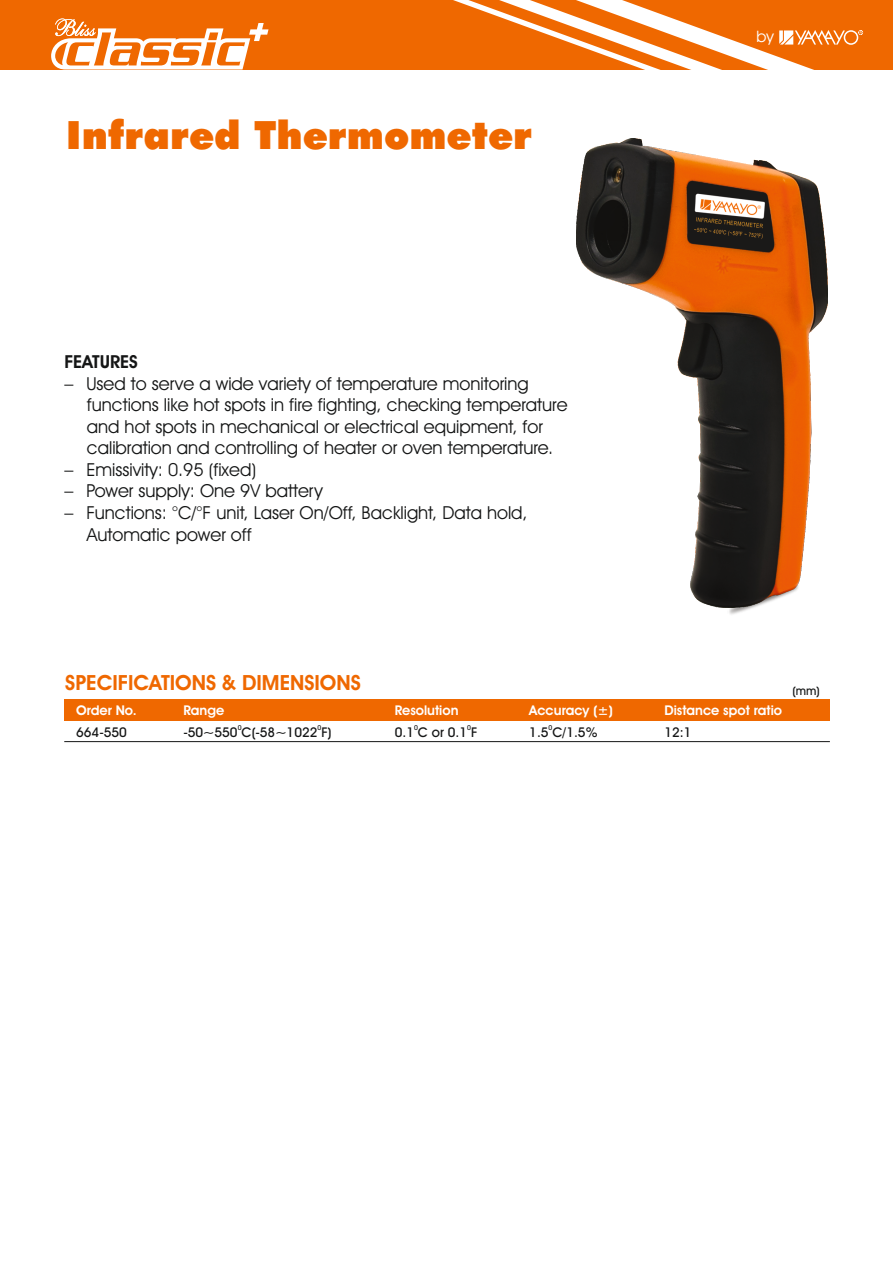
<style>
.page{position:relative;width:893px;height:1263px;background:#fff}
.page>*{position:absolute;margin:0;border:0;box-sizing:border-box;transform-origin:0 0}
.t1{font:900 39px "Futura BT";color:#ef6800}
.t2{font:600 21px "Avant Garde IT Cby BT";color:#ef6800}
.t3{font:18px/21.6px "Avant Garde IT Cby BT";color:#151616}
.t4{font:600 18px "Avant Garde IT Cby BT";color:#151616}
.t5{font:15.75px "Avant Garde IT Cby BT";color:#fff}
.t6{font:600 13.5px "Avant Garde IT Cby BT";color:#fff}
.t7{font:500 13.5px "Avant Garde IT Cby BT";color:#151616}
.t8{font:500 12px "Avant Garde IT Cby BT";color:#151616}
.t9{font:500 6.75px "Avant Garde IT Cby BT";color:#151616}
</style>
<div class="page">
<div style="left:0;top:0;width:893px;height:69px;background:#ef6800"></div>
<svg style="left:453px;top:0;width:411px;height:69px"></svg>
<svg style="left:51px;top:18px;width:217px;height:52px"></svg>
<div style="left:64px;top:699px;width:766px;height:21px;background:#ef6800"></div>
<hr style="left:64px;top:741px;width:766px;height:1px;background:#151616">
<img style="left:727px;top:607px;width:28px;height:8px">
<img style="left:576px;top:138px;width:252px;height:469px">
<h1 class="t1" style="left:66px;top:119px;width:468px">Infrared Thermometer</h1>
<p class="t5" style="left:756px;top:30px;width:19px">by</p>
<p class="t4" style="left:64px;top:354px;width:75px">FEATURES</p>
<p class="t3" style="left:87px;top:374px;width:482px;text-indent:-22px">– Used to serve a wide variety of temperature monitoring functions like hot spots in fire fighting, checking temperature and hot spots in mechanical or electrical equipment, for calibration and controlling of heater or oven temperature.</p>
<p class="t3" style="left:64px;top:460px;width:193px">– Emissivity: 0.95 (fixed)</p>
<p class="t3" style="left:64px;top:482px;width:260px">– Power supply: One 9V battery</p>
<p class="t3" style="left:87px;top:503px;width:442px;text-indent:-22px">– Functions: °C/°F unit, Laser On/Off, Backlight, Data hold,<br>Automatic power off</p>
<p class="t2" style="left:65px;top:673px;width:297px">SPECIFICATIONS &amp; DIMENSIONS</p>
<p class="t6" style="left:76px;top:705px;width:62px">Order No.</p>
<p class="t6" style="left:183px;top:705px;width:42px">Range</p>
<p class="t6" style="left:395px;top:705px;width:65px">Resolution</p>
<p class="t6" style="left:529px;top:705px;width:85px">Accuracy (±)</p>
<p class="t6" style="left:664px;top:705px;width:119px">Distance spot ratio</p>
<p class="t9" style="left:238px;top:725px;width:5px">0</p>
<p class="t7" style="left:76px;top:726px;width:52px">664-550</p>
<p class="t7" style="left:183px;top:726px;width:150px">-50~550 C(-58~1022 F)</p>
<p class="t7" style="left:529px;top:726px;width:70px">1.5 C/1.5%</p>
<p class="t9" style="left:317px;top:725px;width:5px">0</p>
<p class="t9" style="left:414px;top:725px;width:5px">0</p>
<p class="t9" style="left:467px;top:725px;width:5px">0</p>
<p class="t9" style="left:549px;top:725px;width:5px">0</p>
<p class="t7" style="left:395px;top:726px;width:84px">0.1 C or 0.1 F</p>
<p class="t7" style="left:664px;top:726px;width:29px">12:1</p>
<p class="t8" style="left:792px;top:685px;width:29px">(mm)</p>
</div>
